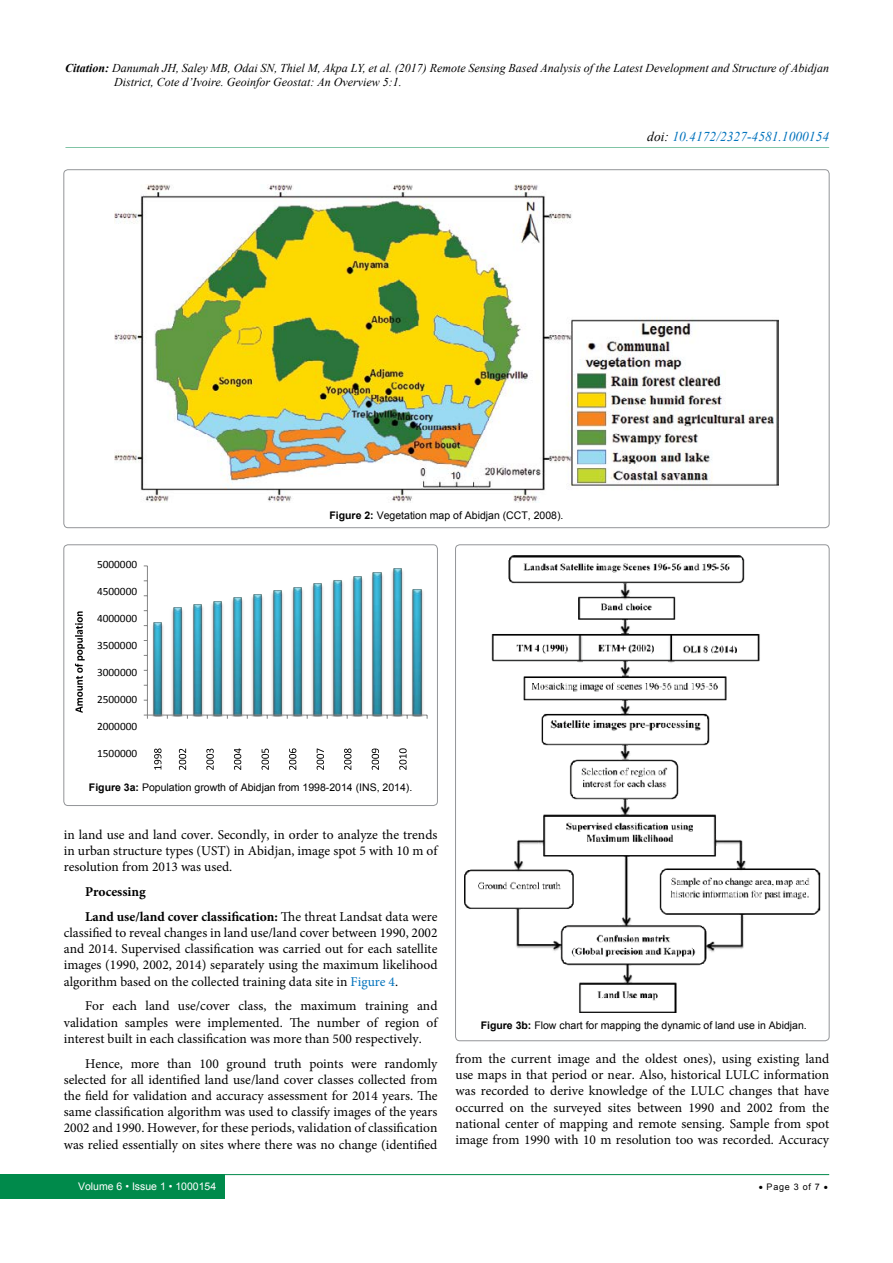
<style>
.page{position:relative;width:893px;height:1263px;background:#fff}
.page>*{position:absolute;margin:0;border:0;box-sizing:border-box;transform-origin:0 0}
.t1{font:13.5px/16.2px "Minion Pro";color:#000;text-align:justify}
.t2{font:700 13.5px/24.8px "Minion Pro";color:#000}
.t3{font:italic 13.5px "Times New Roman";color:#0072bc}
.t4{font:italic 12px/14.4px "Times New Roman";color:#000}
.t5{font:11.25px "Calibri";color:#010101}
.t6{font:10.5px "Arial";color:#000}
.t7{font:10.5px "Arial";color:#fff}
.t8{font:9px "Arial";letter-spacing:.08em;color:#000}
.s1{font-weight:700}
.s2{color:#000}
.s3{font-weight:400}
.s4{color:#0072bc}
</style>
<div class="page">
<div style="left:0;top:1174px;width:225px;height:25px;background:#008a4b"></div>
<hr style="left:221px;top:1174px;width:608px;height:1px;background:#008a4b">
<hr style="left:65px;top:147px;width:764px;height:1px;background:#008a4b">
<img style="left:115px;top:184px;width:663px;height:319px">
<div style="left:64px;top:545px;width:373px;height:260px;border:1px solid #939598;border-radius:4px"></div>
<img style="left:150px;top:624px;width:16px;height:91px">
<img style="left:153px;top:622px;width:9px;height:93px">
<hr style="left:147px;top:566px;width:1px;height:149px;background:#858585">
<img style="left:170px;top:607px;width:15px;height:108px">
<img style="left:173px;top:608px;width:9px;height:107px">
<img style="left:190px;top:604px;width:16px;height:111px">
<img style="left:193px;top:605px;width:9px;height:110px">
<img style="left:210px;top:603px;width:15px;height:112px">
<img style="left:213px;top:601px;width:9px;height:114px">
<img style="left:230px;top:597px;width:16px;height:118px">
<img style="left:233px;top:598px;width:9px;height:117px">
<img style="left:250px;top:596px;width:15px;height:119px">
<img style="left:253px;top:594px;width:9px;height:121px">
<img style="left:270px;top:590px;width:16px;height:125px">
<img style="left:273px;top:591px;width:9px;height:124px">
<img style="left:290px;top:589px;width:15px;height:126px">
<img style="left:293px;top:587px;width:9px;height:128px">
<img style="left:310px;top:583px;width:15px;height:132px">
<img style="left:313px;top:584px;width:9px;height:131px">
<img style="left:330px;top:582px;width:15px;height:133px">
<img style="left:333px;top:580px;width:9px;height:135px">
<img style="left:350px;top:578px;width:15px;height:137px">
<img style="left:353px;top:576px;width:9px;height:139px">
<img style="left:370px;top:572px;width:15px;height:143px">
<img style="left:373px;top:573px;width:9px;height:142px">
<img style="left:390px;top:568px;width:15px;height:147px">
<img style="left:393px;top:569px;width:9px;height:146px">
<img style="left:410px;top:589px;width:15px;height:126px">
<img style="left:413px;top:589px;width:9px;height:126px">
<hr style="left:147px;top:715px;width:280px;height:1px;background:#858585">
<svg style="left:75px;top:611px;width:10px;height:102px"></svg>
<img style="left:155px;top:748px;width:217px;height:22px">
<svg style="left:154px;top:748px;width:7px;height:21px"></svg>
<svg style="left:179px;top:748px;width:7px;height:22px"></svg>
<svg style="left:206px;top:749px;width:8px;height:21px"></svg>
<svg style="left:234px;top:748px;width:7px;height:22px"></svg>
<svg style="left:261px;top:749px;width:8px;height:21px"></svg>
<svg style="left:289px;top:748px;width:7px;height:22px"></svg>
<svg style="left:317px;top:748px;width:7px;height:22px"></svg>
<svg style="left:344px;top:748px;width:7px;height:22px"></svg>
<svg style="left:372px;top:748px;width:7px;height:22px"></svg>
<svg style="left:399px;top:748px;width:8px;height:22px"></svg>
<img style="left:464px;top:555px;width:356px;height:458px">
<p class="t4" style="left:114px;top:60px;width:716px;text-indent:-49px"><span class="s1">Citation:</span> Danumah JH, Saley MB, Odai SN, Thiel M, Akpa LY, et al. (2017) Remote Sensing Based Analysis of the Latest Development and Structure of Abidjan<br>District, Cote d’Ivoire. Geoinfor Geostat: An Overview 5:1.</p>
<p class="t3" style="left:647px;top:127px;width:183px"><span class="s2">doi:</span> 10.4172/2327-4581.1000154</p>
<p class="t6" style="left:329px;top:508px;width:236px"><span class="s1">Figure 2:</span> Vegetation map of Abidjan (CCT, 2008).</p>
<p class="t5" style="left:97px;top:557px;width:42px">5000000</p>
<p class="t5" style="left:97px;top:584px;width:42px">4500000</p>
<p class="t5" style="left:97px;top:611px;width:42px">4000000</p>
<p class="t5" style="left:97px;top:638px;width:42px">3500000</p>
<p class="t5" style="left:97px;top:665px;width:42px">3000000</p>
<p class="t5" style="left:97px;top:692px;width:42px">2500000</p>
<p class="t5" style="left:97px;top:719px;width:42px">2000000</p>
<p class="t5" style="left:97px;top:746px;width:42px">1500000</p>
<p class="t6" style="left:89px;top:781px;width:325px"><span class="s1">Figure 3a:</span> Population growth of Abidjan from 1998-2014 (INS, 2014).</p>
<p class="t1" style="left:64px;top:827px;width:375px">in land use and land cover. Secondly, in order to analyze the trends in urban structure types (UST) in Abidjan, image spot 5 with 10 m of resolution from 2013 was used.</p>
<p class="t2" style="left:85px;top:879px;width:354px">Processing<br>Land use/land cover classification: <span class="s3">The threat Landsat data were</span></p>
<p class="t1" style="left:64px;top:925px;width:375px">classified to reveal changes in land use/land cover between 1990, 2002 and 2014. Supervised classification was carried out for each satellite images (1990, 2002, 2014) separately using the maximum likelihood algorithm based on the collected training data site in <span class="s4">Figure 4</span>.</p>
<p class="t1" style="left:64px;top:998px;width:375px;text-indent:21px">For each land use/cover class, the maximum training and validation samples were implemented. The number of region of interest built in each classification was more than 500 respectively.</p>
<p class="t1" style="left:64px;top:1055px;width:375px;text-indent:21px">Hence, more than 100 ground truth points were randomly selected for all identified land use/land cover classes collected from the field for validation and accuracy assessment for 2014 years. The same classification algorithm was used to classify images of the years 2002 and 1990. However, for these periods, validation of classification was relied essentially on sites where there was no change (identified</p>
<p class="t1" style="left:455px;top:1051px;width:375px">from the current image and the oldest ones), using existing land use maps in that period or near. Also, historical LULC information was recorded to derive knowledge of the LULC changes that have occurred on the surveyed sites between 1990 and 2002 from the national center of mapping and remote sensing. Sample from spot image from 1990 with 10 m resolution too was recorded. Accuracy</p>
<p class="t6" style="left:481px;top:1018px;width:328px"><span class="s1">Figure 3b:</span> Flow chart for mapping the dynamic of land use in Abidjan.</p>
<p class="t7" style="left:78px;top:1180px;width:140px">Volume 6 • Issue 1 • 1000154</p>
<p class="t8" style="left:759px;top:1181px;width:71px">• Page 3 of 7 •</p>
</div>
